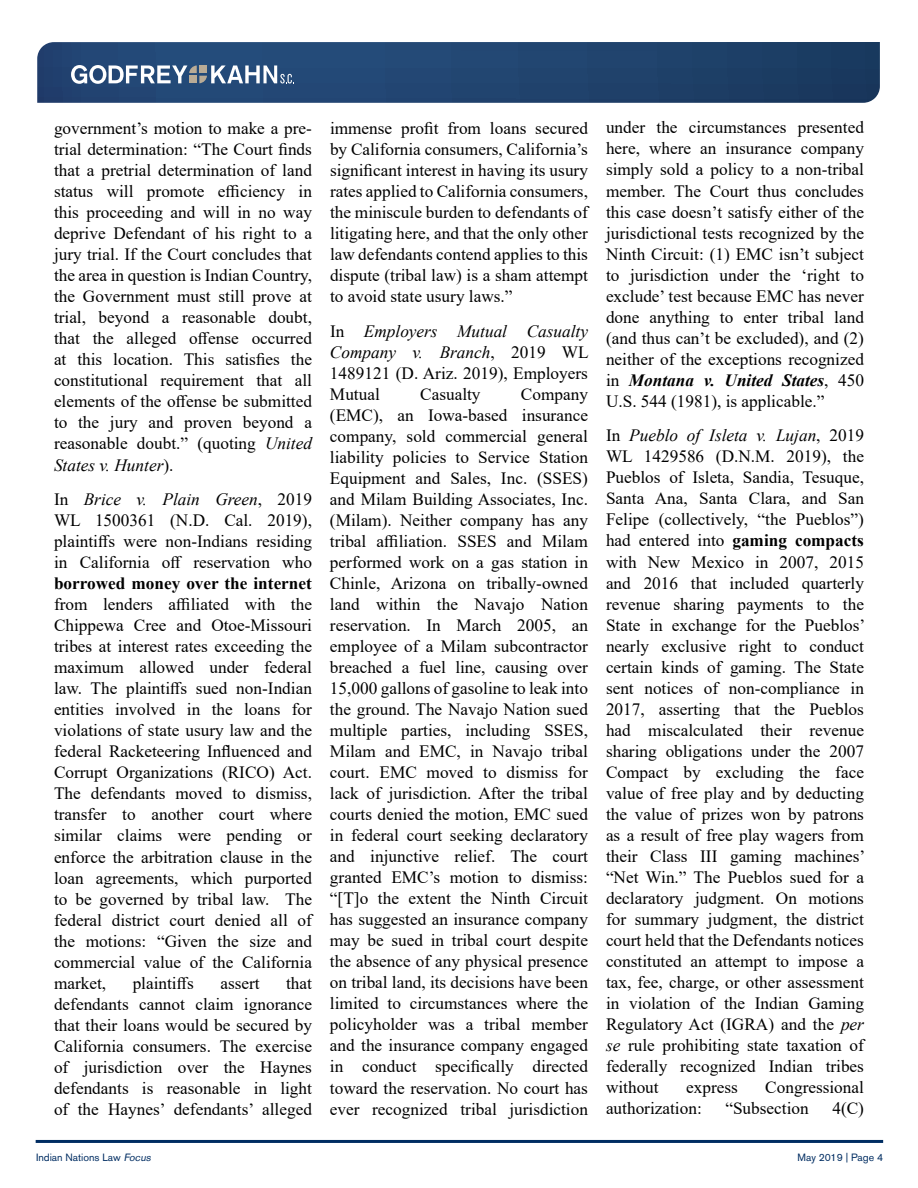
<style>
.page{position:relative;width:918px;height:1188px;background:#fff}
.page>*{position:absolute;margin:0;border:0;box-sizing:border-box;transform-origin:0 0}
.t1{font:17.25px/21px "Times New Roman";color:#000;text-align:justify}
.t2{font:700 17.25px "Times New Roman";color:#000}
.t3{font:10.5px "Akzidenz Grotesk Std";color:#002d62}
.s1{font-style:italic}
.s2{font-weight:700;font-style:italic}
.s3{font-weight:700}
</style>
<div class="page">
<svg style="left:37px;top:42px;width:843px;height:61px;background:#21446f"></svg>
<hr style="left:36px;top:1140px;width:847px;height:3px;background:#002d62">
<svg style="left:71px;top:65px;width:223px;height:19px"></svg>
<p class="t1" style="left:54px;top:117px;width:260px">government’s motion to make a pre&shy;trial determination: “The Court finds that a pretrial determination of land status will promote efficiency in this proceeding and will in no way deprive Defendant of his right to a jury trial. If the Court concludes that the area in question is Indian Country, the Government must still prove at trial, beyond a reasonable doubt, that the alleged offense occurred at this location. This satisfies the constitutional requirement that all elements of the offense be submitted to the jury and proven beyond a reasonable doubt.” (quoting <span class="s1">United States v. Hunter</span>).</p>
<p class="t1" style="left:54px;top:488px;width:260px">In <span class="s1">Brice v. Plain Green</span>, 2019<br>WL 1500361 (N.D. Cal. 2019), plaintiffs were non-Indians residing in California off reservation who</p>
<p class="t2" style="left:54px;top:571px;width:259px">borrowed money over the internet</p>
<p class="t1" style="left:54px;top:593px;width:260px">from lenders affiliated with the Chippewa Cree and Otoe-Missouri tribes at interest rates exceeding the maximum allowed under federal law. The plaintiffs sued non-Indian entities involved in the loans for violations of state usury law and the federal Racketeering Influenced and Corrupt Organizations (RICO) Act.<br>The defendants moved to dismiss, transfer to another court where similar claims were pending or enforce the arbitration clause in the loan agreements, which purported to be governed by tribal law. The federal district court denied all of the motions: “Given the size and commercial value of the California market,</p>
<p class="t1" style="left:54px;top:972px;width:260px;text-indent:232px">that defendants cannot claim ignorance that their loans would be secured by California consumers. The exercise of jurisdiction over the Haynes defendants is reasonable in light of the Haynes’ defendants’ alleged</p>
<p class="t1" style="left:133px;top:972px;width:63px">plaintiffs</p>
<p class="t1" style="left:220px;top:972px;width:41px">assert</p>
<p class="t1" style="left:330px;top:117px;width:260px">immense profit from loans secured by California consumers, California’s significant interest in having its usury rates applied to California consumers, the miniscule burden to defendants of litigating here, and that the only other law defendants contend applies to this dispute (tribal law) is a sham attempt to avoid state usury laws.”</p>
<p class="t1" style="left:330px;top:320px;width:260px">In <span class="s1">Employers Mutual Casualty Company v. Branch</span>, 2019 WL 1489121 (D. Ariz. 2019), Employers Mutual</p>
<p class="t1" style="left:420px;top:383px;width:62px">Casualty</p>
<p class="t1" style="left:330px;top:383px;width:260px;text-indent:191px">Company (EMC), an Iowa-based insurance company, sold commercial general liability policies to Service Station Equipment and Sales, Inc. (SSES) and Milam Building Associates, Inc. (Milam). Neither company has any tribal affiliation. SSES and Milam performed work on a gas station in Chinle, Arizona on tribally-owned land within the Navajo Nation reservation. In March 2005, an employee of a Milam subcontractor breached a fuel line, causing over 15,000 gallons of gasoline to leak into the ground. The Navajo Nation sued multiple parties, including SSES, Milam and EMC, in Navajo tribal court. EMC moved to dismiss for lack of jurisdiction. After the tribal courts denied the motion, EMC sued in federal court seeking declaratory and injunctive relief. The court granted EMC’s motion to dismiss: “[T]o the extent the Ninth Circuit has suggested an insurance company may be sued in tribal court despite the absence of any physical presence on tribal land, its decisions have been limited to circumstances where the policyholder was a tribal member and the insurance company engaged in conduct specifically directed toward the reservation. No court has ever recognized tribal jurisdiction</p>
<p class="t1" style="left:606px;top:117px;width:260px">under the circumstances presented here, where an insurance company simply sold a policy to a non-tribal member. The Court thus concludes this case doesn’t satisfy either of the jurisdictional tests recognized by the Ninth Circuit: (1) EMC isn’t subject to jurisdiction under the ‘right to exclude’ test because EMC has never done anything to enter tribal land (and thus can’t be excluded), and (2) neither of the exceptions recognized in <span class="s2">Montana v. United States</span>, 450<br>U.S. 544 (1981), is applicable.”</p>
<p class="t1" style="left:606px;top:425px;width:261px">In <span class="s1">Pueblo of Isleta v. Lujan</span>, 2019<br>WL 1429586 (D.N.M. 2019), the Pueblos of Isleta, Sandia, Tesuque, Santa Ana, Santa Clara, and San Felipe (collectively, “the Pueblos”) had entered into <span class="s3">gaming compacts </span>with New Mexico in 2007, 2015 and 2016 that included quarterly revenue sharing payments to the State in exchange for the Pueblos’ nearly exclusive right to conduct certain kinds of gaming. The State sent notices of non-compliance in 2017, asserting that the Pueblos had miscalculated their revenue sharing obligations under the 2007<br>Compact by excluding the face value of free play and by deducting the value of prizes won by patrons as a result of free play wagers from their Class III gaming machines’ “Net Win.” The Pueblos sued for a declaratory judgment. On motions for summary judgment, the district court held that the Defendants notices constituted an attempt to impose a tax, fee, charge, or other assessment in violation of the Indian Gaming Regulatory Act (IGRA) and the <span class="s1">per se</span> rule prohibiting state taxation of federally recognized Indian tribes without</p>
<p class="t1" style="left:686px;top:1076px;width:53px">express</p>
<p class="t1" style="left:765px;top:1076px;width:100px">Congressional</p>
<p class="t1" style="left:606px;top:1097px;width:97px">authorization:</p>
<p class="t1" style="left:725px;top:1097px;width:85px">“Subsection</p>
<p class="t1" style="left:832px;top:1097px;width:33px">4(C)</p>
<p class="t3" style="left:36px;top:1151px;width:119px">Indian Nations Law <span class="s1">Focus</span></p>
<p class="t3" style="left:798px;top:1151px;width:87px">May 2019 | Page 4</p>
</div>
